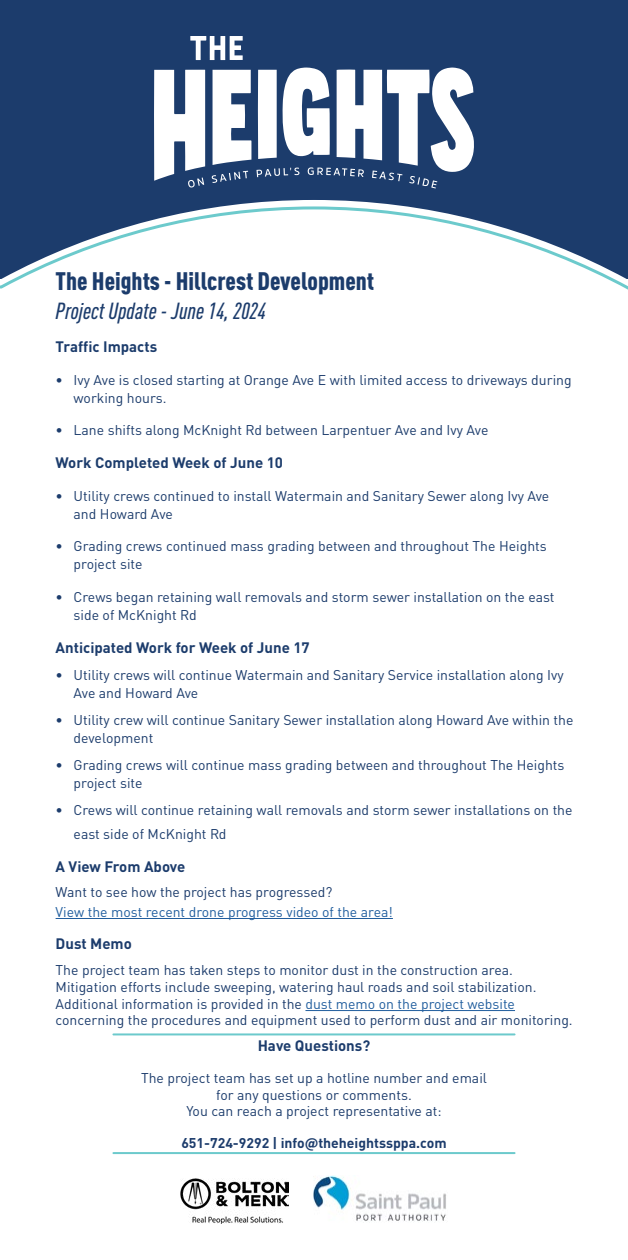
<style>
.page{position:relative;width:628px;height:1260px;background:#fff}
.page>*{position:absolute;margin:0;border:0;box-sizing:border-box;transform-origin:0 0}
.t1{font:900 condensed 25px "DINOT";color:#1c3c6c}
.t2{font:italic 500 condensed 23px "DINOT";color:#1c3c6c}
.t3{font:700 15px "DINOT";color:#1c3c6c}
.t4{font:14px/18px "DINOT";color:#1c3c6c}
.t5{font:14px "DINOT";color:#215e9e}
.t6{font:700 14px "DINOT";color:#1c3c6c}
.s1{color:#215e9e}
</style>
<div class="page">
<div style="left:0;top:0;width:628px;height:205px;background:#1c3c6c"></div>
<svg style="left:212px;top:171px;width:36px;height:12px"></svg>
<svg style="left:190px;top:36px;width:53px;height:24px"></svg>
<svg style="left:213px;top:70px;width:38px;height:95px"></svg>
<svg style="left:257px;top:67px;width:217px;height:122px"></svg>
<svg style="left:154px;top:70px;width:51px;height:118px"></svg>
<hr style="left:56px;top:918px;width:337px;height:1px;background:#215e9e">
<hr style="left:305px;top:1010px;width:210px;height:1px;background:#215e9e">
<svg style="left:0;top:205px;width:628px;height:85px"></svg>
<img style="left:181px;top:1178px;width:108px;height:46px">
<img style="left:314px;top:1175px;width:132px;height:47px">
<hr style="left:113px;top:1033px;width:402px;height:2px;background:#6ccacc">
<hr style="left:113px;top:1152px;width:402px;height:2px;background:#6ccacc">
<h1 class="t1" style="left:56px;top:265px;width:320px">The Heights - Hillcrest Development</h1>
<h2 class="t2" style="left:56px;top:298px;width:212px">Project Update - June 14, 2024</h2>
<p class="t3" style="left:56px;top:337px;width:103px">Traffic Impacts</p>
<p class="t4" style="left:74px;top:370px;width:500px;text-indent:-18px">• Ivy Ave is closed starting at Orange Ave E with limited access to driveways during working hours.</p>
<p class="t4" style="left:56px;top:421px;width:434px">• Lane shifts along McKnight Rd between Larpentuer Ave and Ivy Ave</p>
<p class="t3" style="left:56px;top:453px;width:229px">Work Completed Week of June 10</p>
<p class="t4" style="left:74px;top:486px;width:477px;text-indent:-18px">• Utility crews continued to install Watermain and Sanitary Sewer along Ivy Ave and Howard Ave</p>
<p class="t4" style="left:74px;top:537px;width:475px;text-indent:-18px">• Grading crews continued mass grading between and throughout The Heights project site</p>
<p class="t4" style="left:74px;top:588px;width:483px;text-indent:-18px">• Crews began retaining wall removals and storm sewer installation on the east side of McKnight Rd</p>
<p class="t3" style="left:56px;top:637px;width:256px">Anticipated Work for Week of June 17</p>
<p class="t4" style="left:74px;top:665px;width:492px;text-indent:-18px">• Utility crews will continue Watermain and Sanitary Service installation along Ivy<br>Ave and Howard Ave</p>
<p class="t4" style="left:74px;top:710px;width:501px;text-indent:-18px">• Utility crew will continue Sanitary Sewer installation along Howard Ave within the development</p>
<p class="t4" style="left:74px;top:755px;width:492px;text-indent:-18px">• Grading crews will continue mass grading between and throughout The Heights project site</p>
<p class="t4" style="left:74px;top:797px;width:501px;line-height:24px;text-indent:-18px">• Crews will continue retaining wall removals and storm sewer installations on the east side of McKnight Rd</p>
<p class="t3" style="left:56px;top:856px;width:131px">A View From Above</p>
<p class="t4" style="left:56px;top:883px;width:278px">Want to see how the project has progressed?</p>
<p class="t5" style="left:56px;top:903px;width:339px">View the most recent drone progress video of the area!</p>
<p class="t3" style="left:56px;top:934px;width:78px">Dust Memo</p>
<p class="t4" style="left:56px;top:961px;width:519px;line-height:16.8px">The project team has taken steps to monitor dust in the construction area.<br>Mitigation efforts include sweeping, watering haul roads and soil stabilization.<br>Additional information is provided in the <span class="s1">dust memo on the project website </span>concerning the procedures and equipment used to perform dust and air monitoring.</p>
<p class="t3" style="left:258px;top:1036px;width:114px">Have Questions?</p>
<p class="t4" style="left:141px;top:1069px;width:347px;line-height:16.8px;text-align:center">The project team has set up a hotline number and email for any questions or comments.<br>You can reach a project representative at:</p>
<p class="t6" style="left:181px;top:1134px;width:267px">651-724-9292 | info@theheightssppa.com</p>
</div>
